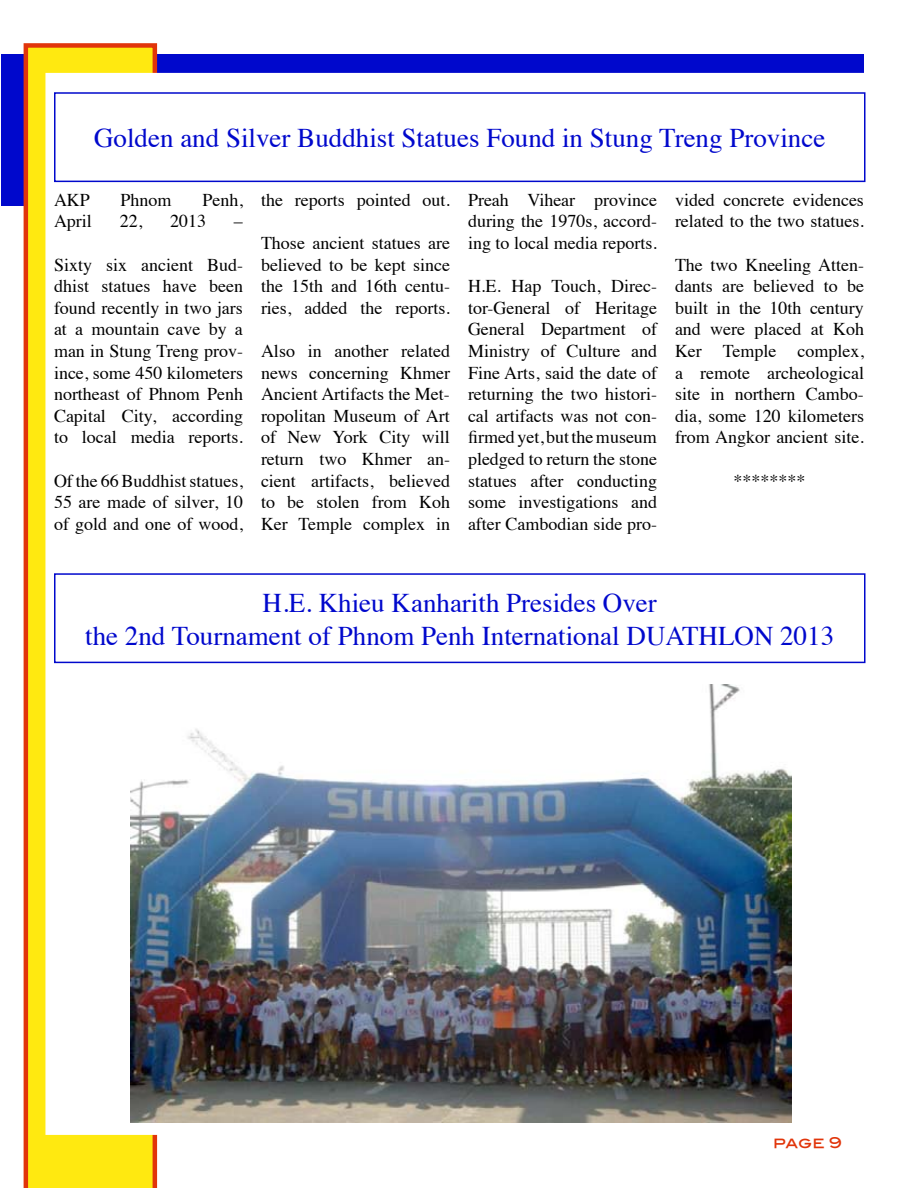
<style>
.page{position:relative;width:918px;height:1188px;background:#fff}
.page>*{position:absolute;margin:0;border:0;box-sizing:border-box;transform-origin:0 0}
.t1{font:27px/32.4px "Times";color:#0008cc;text-align:center}
.t2{font:18px/21.6px "Times";color:#000;text-align:justify}
.t3{font:15px "Blair Md ITCTT Medium";color:#e1350a}
</style>
<div class="page">
<div style="left:1px;top:54px;width:863px;height:152px;background:#0008cc"></div>
<svg style="left:24px;top:43px;width:133px;height:1145px;background:#f9ca0f"></svg>
<div style="left:45px;top:73px;width:831px;height:1062px;background:#fff;border:2px solid #fff"></div>
<div style="left:54px;top:573px;width:812px;height:90px;border:2px solid #0008cc"></div>
<img style="left:130px;top:684px;width:661px;height:438px">
<div style="left:54px;top:92px;width:812px;height:90px;border:2px solid #0008cc"></div>
<h1 class="t1" style="left:94px;top:120px;width:733px">Golden and Silver Buddhist Statues Found in Stung Treng Province</h1>
<p class="t2" style="left:54px;top:187px;width:37px">AKP</p>
<p class="t2" style="left:120px;top:187px;width:53px">Phnom</p>
<p class="t2" style="left:202px;top:187px;width:42px">Penh,</p>
<p class="t2" style="left:54px;top:209px;width:39px">April</p>
<p class="t2" style="left:120px;top:209px;width:24px">22,</p>
<p class="t2" style="left:170px;top:209px;width:37px">2013</p>
<p class="t2" style="left:234px;top:209px;width:10px">–</p>
<p class="t2" style="left:54px;top:252px;width:191px">Sixty six ancient Bud&shy;dhist statues have been found recently in two jars at a mountain cave by a man in Stung Treng prov&shy;ince, some 450 kilometers northeast of Phnom Penh Capital City, according to local media reports.</p>
<p class="t2" style="left:54px;top:468px;width:191px">Of the 66 Buddhist statues, 55 are made of silver, 10 of gold and one of wood,</p>
<p class="t2" style="left:261px;top:187px;width:191px">the reports pointed out.</p>
<p class="t2" style="left:261px;top:231px;width:190px">Those ancient statues are believed to be kept since the 15th and 16th centu&shy;ries, added the reports.</p>
<p class="t2" style="left:261px;top:339px;width:191px">Also in another related news concerning Khmer Ancient Artifacts the Met&shy;ropolitan Museum of Art of New York City will return two Khmer an&shy;cient artifacts, believed to be stolen from Koh Ker Temple complex in</p>
<p class="t2" style="left:468px;top:187px;width:191px">Preah Vihear province during the 1970s, accord&shy;ing to local media reports.</p>
<p class="t2" style="left:468px;top:274px;width:191px">H.E. Hap Touch, Direc&shy;tor-General of Heritage General Department of Ministry of Culture and Fine Arts, said the date of returning the two histori&shy;cal artifacts was not con&shy;firmed yet, but the museum pledged to return the stone statues after conducting some investigations and after Cambodian side pro-</p>
<p class="t2" style="left:675px;top:187px;width:191px">vided concrete evidences related to the two statues.</p>
<p class="t2" style="left:675px;top:252px;width:191px">The two Kneeling Atten&shy;dants are believed to be built in the 10th century and were placed at Koh Ker Temple complex, a remote archeological site in northern Cambo&shy;dia, some 120 kilometers from Angkor ancient site.</p>
<p class="t2" style="left:734px;top:468px;width:73px">********</p>
<h1 class="t1" style="left:85px;top:585px;width:751px">H.E. Khieu Kanharith Presides Over<br>the 2nd Tournament of Phnom Penh International DUATHLON 2013</h1>
<p class="t3" style="left:773px;top:1131px;width:71px">page 9</p>
</div>
